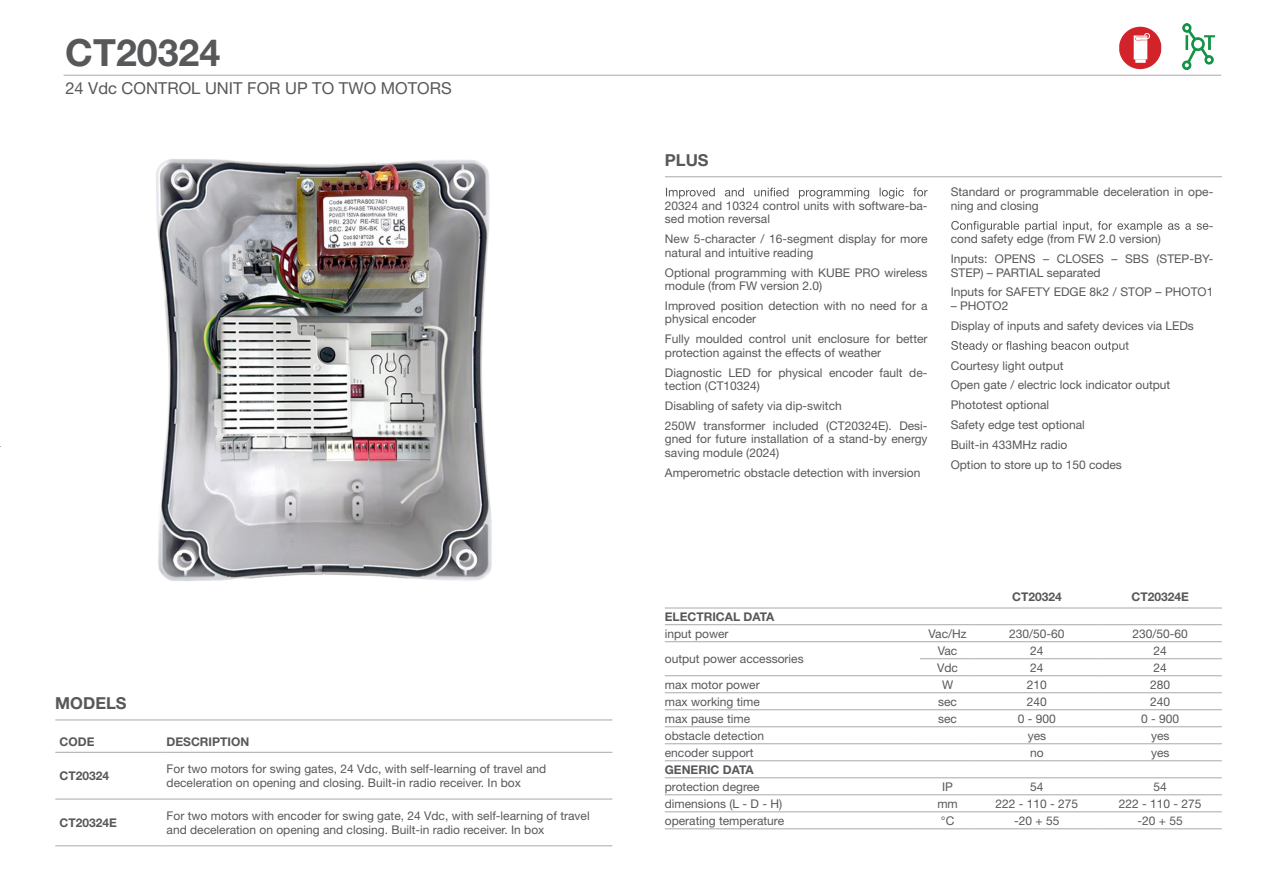
<style>
.page{position:relative;width:1263px;height:893px;background:#fff}
.page>*{position:absolute;margin:0;border:0;box-sizing:border-box;transform-origin:0 0}
.t1{font:700 37.5px "Helvetica Neue LT Std";color:#57585a}
.t2{font:16.5px "Helvetica Neue LT Std";color:#57585a}
.t3{font:700 16.5px "Helvetica Neue LT Std";color:#57585a}
.t4{font:12px/13.5px "Helvetica Neue LT Std";color:#57585a}
.t5{font:700 12px "Helvetica Neue LT Std";color:#57585a}
</style>
<div class="page">
<hr style="left:55px;top:720px;width:557px;height:1px;background:#a8a9ad">
<hr style="left:665px;top:176px;width:557px;height:1px;background:#a8a9ad">
<hr style="left:64px;top:75px;width:1157px;height:1px;background:#a8a9ad">
<svg style="left:1119px;top:27px;width:42px;height:42px"></svg>
<img style="left:1182px;top:23px;width:33px;height:46px">
<hr style="left:55px;top:752px;width:107px;height:1px;background:#a8a9ad">
<hr style="left:162px;top:752px;width:450px;height:1px;background:#a8a9ad">
<hr style="left:55px;top:799px;width:107px;height:1px;background:#a8a9ad">
<hr style="left:55px;top:845px;width:107px;height:1px;background:#a8a9ad">
<hr style="left:162px;top:799px;width:450px;height:1px;background:#a8a9ad">
<hr style="left:162px;top:845px;width:450px;height:1px;background:#a8a9ad">
<svg style="left:666px;top:188px;width:261px;height:11px"></svg>
<svg style="left:951px;top:221px;width:257px;height:11px"></svg>
<svg style="left:951px;top:341px;width:178px;height:11px"></svg>
<hr style="left:665px;top:608px;width:255px;height:1px;background:#a8a9ad">
<hr style="left:920px;top:608px;width:55px;height:1px;background:#a8a9ad">
<hr style="left:975px;top:608px;width:123px;height:1px;background:#a8a9ad">
<hr style="left:1098px;top:608px;width:124px;height:1px;background:#a8a9ad">
<hr style="left:665px;top:624px;width:255px;height:1px;background:#a8a9ad">
<hr style="left:920px;top:624px;width:55px;height:1px;background:#a8a9ad">
<hr style="left:975px;top:624px;width:123px;height:1px;background:#a8a9ad">
<hr style="left:1098px;top:624px;width:124px;height:1px;background:#a8a9ad">
<hr style="left:665px;top:641px;width:255px;height:1px;background:#a8a9ad">
<hr style="left:920px;top:641px;width:55px;height:1px;background:#a8a9ad">
<hr style="left:975px;top:641px;width:123px;height:1px;background:#a8a9ad">
<hr style="left:1098px;top:641px;width:124px;height:1px;background:#a8a9ad">
<hr style="left:920px;top:658px;width:55px;height:1px;background:#a8a9ad">
<hr style="left:975px;top:658px;width:123px;height:1px;background:#a8a9ad">
<hr style="left:1098px;top:658px;width:124px;height:1px;background:#a8a9ad">
<hr style="left:665px;top:675px;width:255px;height:1px;background:#a8a9ad">
<hr style="left:920px;top:675px;width:55px;height:1px;background:#a8a9ad">
<hr style="left:975px;top:675px;width:123px;height:1px;background:#a8a9ad">
<hr style="left:1098px;top:675px;width:124px;height:1px;background:#a8a9ad">
<hr style="left:665px;top:692px;width:255px;height:1px;background:#a8a9ad">
<hr style="left:920px;top:692px;width:55px;height:1px;background:#a8a9ad">
<hr style="left:975px;top:692px;width:123px;height:1px;background:#a8a9ad">
<hr style="left:1098px;top:692px;width:124px;height:1px;background:#a8a9ad">
<hr style="left:665px;top:709px;width:255px;height:1px;background:#a8a9ad">
<hr style="left:920px;top:709px;width:55px;height:1px;background:#a8a9ad">
<hr style="left:975px;top:709px;width:123px;height:1px;background:#a8a9ad">
<hr style="left:1098px;top:709px;width:124px;height:1px;background:#a8a9ad">
<hr style="left:665px;top:726px;width:255px;height:1px;background:#a8a9ad">
<hr style="left:920px;top:726px;width:55px;height:1px;background:#a8a9ad">
<hr style="left:975px;top:726px;width:123px;height:1px;background:#a8a9ad">
<hr style="left:1098px;top:726px;width:124px;height:1px;background:#a8a9ad">
<hr style="left:665px;top:743px;width:255px;height:1px;background:#a8a9ad">
<hr style="left:920px;top:743px;width:55px;height:1px;background:#a8a9ad">
<hr style="left:975px;top:743px;width:123px;height:1px;background:#a8a9ad">
<hr style="left:1098px;top:743px;width:124px;height:1px;background:#a8a9ad">
<hr style="left:665px;top:760px;width:255px;height:1px;background:#a8a9ad">
<hr style="left:920px;top:760px;width:55px;height:1px;background:#a8a9ad">
<hr style="left:975px;top:760px;width:123px;height:1px;background:#a8a9ad">
<hr style="left:1098px;top:760px;width:124px;height:1px;background:#a8a9ad">
<hr style="left:665px;top:777px;width:255px;height:1px;background:#a8a9ad">
<hr style="left:920px;top:777px;width:55px;height:1px;background:#a8a9ad">
<hr style="left:975px;top:777px;width:123px;height:1px;background:#a8a9ad">
<hr style="left:1098px;top:777px;width:124px;height:1px;background:#a8a9ad">
<hr style="left:665px;top:794px;width:255px;height:1px;background:#a8a9ad">
<hr style="left:920px;top:794px;width:55px;height:1px;background:#a8a9ad">
<hr style="left:975px;top:794px;width:123px;height:1px;background:#a8a9ad">
<hr style="left:1098px;top:794px;width:124px;height:1px;background:#a8a9ad">
<hr style="left:665px;top:811px;width:255px;height:1px;background:#a8a9ad">
<hr style="left:665px;top:828px;width:255px;height:1px;background:#a8a9ad">
<hr style="left:920px;top:811px;width:55px;height:1px;background:#a8a9ad">
<hr style="left:920px;top:828px;width:55px;height:1px;background:#a8a9ad">
<hr style="left:975px;top:811px;width:123px;height:1px;background:#a8a9ad">
<hr style="left:975px;top:828px;width:123px;height:1px;background:#a8a9ad">
<hr style="left:1098px;top:811px;width:124px;height:1px;background:#a8a9ad">
<hr style="left:1098px;top:828px;width:124px;height:1px;background:#a8a9ad">
<img style="left:156px;top:159px;width:336px;height:422px">
<h1 class="t1" style="left:65px;top:29px;width:156px">CT20324</h1>
<h2 class="t2" style="left:65px;top:78px;width:388px">24 Vdc CONTROL UNIT FOR UP TO TWO MOTORS</h2>
<h2 class="t3" style="left:55px;top:693px;width:73px">MODELS</h2>
<p class="t5" style="left:60px;top:734px;width:36px">CODE</p>
<p class="t5" style="left:167px;top:734px;width:84px">DESCRIPTION</p>
<p class="t5" style="left:60px;top:768px;width:51px">CT20324</p>
<p class="t4" style="left:167px;top:762px;width:381px">For two motors for swing gates, 24 Vdc, with self-learning of travel and deceleration on opening and closing. Built-in radio receiver. In box</p>
<p class="t5" style="left:60px;top:815px;width:59px">CT20324E</p>
<p class="t4" style="left:167px;top:809px;width:425px">For two motors with encoder for swing gate, 24 Vdc, with self-learning of travel and deceleration on opening and closing. Built-in radio receiver. In box</p>
<h2 class="t3" style="left:665px;top:150px;width:45px">PLUS</h2>
<p class="t4" style="left:665px;top:199px;width:264px">20324 and 10324 control units with software-ba&shy;sed motion reversal</p>
<p class="t4" style="left:665px;top:232px;width:264px">New 5-character / 16-segment display for more natural and intuitive reading</p>
<p class="t4" style="left:665px;top:265px;width:264px">Optional programming with KUBE PRO wireless module (from FW version 2.0)</p>
<p class="t4" style="left:665px;top:299px;width:264px">Improved position detection with no need for a physical encoder</p>
<p class="t4" style="left:665px;top:332px;width:264px">Fully moulded control unit enclosure for better protection against the effects of weather</p>
<p class="t4" style="left:665px;top:365px;width:264px">Diagnostic LED for physical encoder fault de&shy;tection (CT10324)</p>
<p class="t4" style="left:665px;top:396px;width:264px;line-height:20px">Disabling of safety via dip-switch<br>250W transformer included (CT20324E). Desi-</p>
<p class="t4" style="left:665px;top:432px;width:264px">gned for future installation of a stand-by energy saving module (2024)</p>
<p class="t4" style="left:665px;top:466px;width:257px">Amperometric obstacle detection with inversion</p>
<p class="t4" style="left:951px;top:185px;width:264px">Standard or programmable deceleration in ope&shy;ning and closing</p>
<p class="t4" style="left:1209px;top:218px;width:6px">-</p>
<p class="t4" style="left:951px;top:229px;width:264px;line-height:19.8px">cond safety edge (from FW 2.0 version)<br>Inputs: OPENS – CLOSES – SBS (STEP-BY-</p>
<p class="t4" style="left:951px;top:262px;width:264px;line-height:20px">STEP) – PARTIAL separated<br>Inputs for SAFETY EDGE 8k2 / STOP – PHOTO1</p>
<p class="t4" style="left:951px;top:296px;width:245px;line-height:19.8px">– PHOTO2<br>Display of inputs and safety devices via LEDs</p>
<p class="t4" style="left:951px;top:355px;width:221px;line-height:20px">Courtesy light output<br>Open gate / electric lock indicator output<br>Phototest optional<br>Safety edge test optional<br>Built-in 433MHz radio<br>Option to store up to 150 codes</p>
<p class="t5" style="left:1012px;top:590px;width:51px">CT20324</p>
<p class="t5" style="left:1131px;top:590px;width:59px">CT20324E</p>
<p class="t5" style="left:665px;top:609px;width:111px">ELECTRICAL DATA</p>
<p class="t4" style="left:665px;top:626px;width:65px">input power</p>
<p class="t4" style="left:928px;top:626px;width:39px">Vac/Hz</p>
<p class="t4" style="left:1009px;top:626px;width:57px">230/50-60</p>
<p class="t4" style="left:1132px;top:626px;width:57px">230/50-60</p>
<p class="t4" style="left:665px;top:652px;width:140px">output power accessories</p>
<p class="t4" style="left:938px;top:643px;width:21px">Vac</p>
<p class="t4" style="left:1030px;top:643px;width:15px">24</p>
<p class="t4" style="left:1153px;top:643px;width:15px">24</p>
<p class="t4" style="left:937px;top:660px;width:22px">Vdc</p>
<p class="t4" style="left:1030px;top:660px;width:15px">24</p>
<p class="t4" style="left:1153px;top:660px;width:15px">24</p>
<p class="t4" style="left:665px;top:677px;width:96px">max motor power</p>
<p class="t4" style="left:942px;top:677px;width:13px">W</p>
<p class="t4" style="left:1027px;top:677px;width:22px">210</p>
<p class="t4" style="left:1150px;top:677px;width:22px">280</p>
<p class="t4" style="left:665px;top:694px;width:97px">max working time</p>
<p class="t4" style="left:938px;top:694px;width:20px">sec</p>
<p class="t4" style="left:1027px;top:694px;width:22px">240</p>
<p class="t4" style="left:1150px;top:694px;width:22px">240</p>
<p class="t4" style="left:665px;top:711px;width:87px">max pause time</p>
<p class="t4" style="left:938px;top:711px;width:20px">sec</p>
<p class="t4" style="left:1018px;top:711px;width:40px">0 - 900</p>
<p class="t4" style="left:1141px;top:711px;width:40px">0 - 900</p>
<p class="t4" style="left:665px;top:728px;width:101px">obstacle detection</p>
<p class="t4" style="left:1028px;top:728px;width:20px">yes</p>
<p class="t4" style="left:1151px;top:728px;width:20px">yes</p>
<p class="t4" style="left:665px;top:745px;width:90px">encoder support</p>
<p class="t4" style="left:1030px;top:745px;width:15px">no</p>
<p class="t4" style="left:1151px;top:745px;width:20px">yes</p>
<p class="t5" style="left:665px;top:762px;width:90px">GENERIC DATA</p>
<p class="t4" style="left:665px;top:779px;width:96px">protection degree</p>
<p class="t4" style="left:942px;top:779px;width:12px">IP</p>
<p class="t4" style="left:1030px;top:779px;width:15px">54</p>
<p class="t4" style="left:1153px;top:779px;width:15px">54</p>
<p class="t4" style="left:665px;top:796px;width:119px">dimensions (L - D - H)</p>
<p class="t4" style="left:937px;top:796px;width:22px">mm</p>
<p class="t4" style="left:995px;top:796px;width:84px">222 - 110 - 275</p>
<p class="t4" style="left:1119px;top:796px;width:84px">222 - 110 - 275</p>
<p class="t4" style="left:665px;top:813px;width:121px">operating temperature</p>
<p class="t4" style="left:941px;top:813px;width:15px">°C</p>
<p class="t4" style="left:1014px;top:813px;width:47px">-20 + 55</p>
<p class="t4" style="left:1137px;top:813px;width:47px">-20 + 55</p>
</div>
